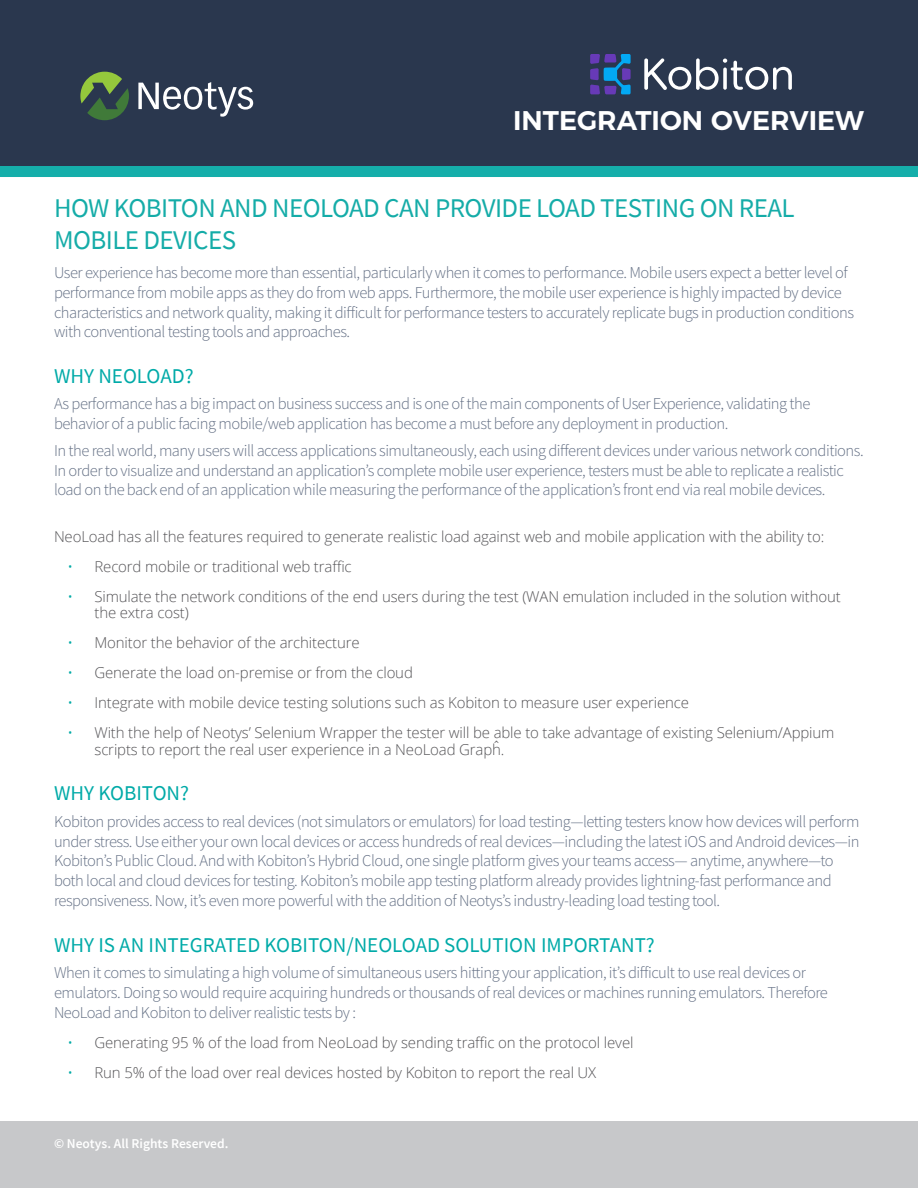
<style>
.page{position:relative;width:918px;height:1188px;background:#fff}
.page>*{position:absolute;margin:0;border:0;box-sizing:border-box;transform-origin:0 0}
.t1{font:27px/32.4px "Source Sans Pro";letter-spacing:-.02em;color:#15aca8}
.DATASHEET_in_header{font:600 27px "Montserrat";color:#fff}
.t2{font:21px "Source Sans Pro";color:#00aaa8}
.body_copy{font:300 16.5px/19.8px "Source Sans Pro";letter-spacing:-.03em;color:#636f84}
.body_copy-2{font:300 15px/16.5px "Open Sans";letter-spacing:-.01em;color:#575659}
.t3{font:600 13.5px "Source Sans Pro";color:#fff}
.s1{color:#00aaa6}
</style>
<div class="page">
<div style="left:0;top:1121px;width:918px;height:67px;background:#c7c8ca"></div>
<div style="left:0;top:0;width:918px;height:166px;background:#2a374e"></div>
<svg style="left:80px;top:72px;width:49px;height:48px;background:#486944"></svg>
<svg style="left:138px;top:82px;width:115px;height:35px"></svg>
<div style="left:0;top:166px;width:918px;height:11px;background:#15aeaa"></div>
<svg style="left:590px;top:54px;width:41px;height:40px;background:#345398"></svg>
<svg style="left:644px;top:58px;width:148px;height:32px"></svg>
<p class="DATASHEET_in_header" style="left:513px;top:99px;width:352px">INTEGRATION OVERVIEW</p>
<h1 class="t1" style="left:54px;top:191px;width:742px">HOW KOBITON AND NEOLOAD CAN PROVIDE LOAD TESTING ON REAL<br>MOBILE DEVICES</h1>
<p class="body_copy" style="left:54px;top:263px;width:802px">User experience has become more than essential, particularly when it comes to performance. Mobile users expect a better level of performance from mobile apps as they do from web apps. Furthermore, the mobile user experience is highly impacted by device characteristics and network quality, making it difficult for performance testers to accurately replicate bugs in production conditions with conventional testing tools and approaches.</p>
<h2 class="t2" style="left:54px;top:363px;width:141px">WHY NEOLOAD?</h2>
<p class="body_copy" style="left:54px;top:394px;width:758px">As performance has a big impact on business success and is one of the main components of User Experience, validating the behavior of a public facing mobile/web application has become a must before any deployment in production.</p>
<p class="body_copy" style="left:54px;top:440px;width:811px">In the real world, many users will access applications simultaneously, each using different devices under various network conditions.<br>In order to visualize and understand an application’s complete mobile user experience, testers must be able to replicate a realistic load on the back end of an application while measuring the performance of the application’s front end via real mobile devices.</p>
<p class="body_copy-2" style="left:54px;top:528px;width:772px">NeoLoad has all the features required to generate realistic load against web and mobile application with the ability to:</p>
<p class="body_copy-2" style="left:68px;top:558px;width:286px"><span class="s1">•</span> Record mobile or traditional web traffic</p>
<p class="body_copy-2" style="left:94px;top:588px;width:748px;text-indent:-27px"><span class="s1">•</span> Simulate the network conditions of the end users during the test (WAN emulation included in the solution without the extra cost)</p>
<p class="body_copy-2" style="left:68px;top:634px;width:294px"><span class="s1">•</span> Monitor the behavior of the architecture</p>
<p class="body_copy-2" style="left:68px;top:664px;width:347px"><span class="s1">•</span> Generate the load on-premise or from the cloud</p>
<p class="body_copy-2" style="left:68px;top:694px;width:623px"><span class="s1">•</span> Integrate with mobile device testing solutions such as Kobiton to measure user experience</p>
<p class="body_copy-2" style="left:94px;top:724px;width:741px;text-indent:-27px"><span class="s1">•</span> With the help of Neotys’ Selenium Wrapper the tester will be able to take advantage of existing Selenium/Appium scripts to report the real user experience in a NeoLoad Grapĥ.</p>
<h2 class="t2" style="left:54px;top:780px;width:137px">WHY KOBITON?</h2>
<p class="body_copy" style="left:54px;top:812px;width:807px">Kobiton provides access to real devices (not simulators or emulators) for load testing—letting testers know how devices will perform under stress. Use either your own local devices or access hundreds of real devices—including the latest iOS and Android devices—in Kobiton’s Public Cloud. And with Kobiton’s Hybrid Cloud, one single platform gives your teams access— anytime, anywhere—to both local and cloud devices for testing. Kobiton’s mobile app testing platform already provides lightning-fast performance and responsiveness. Now, it’s even more powerful with the addition of Neotys’s industry-leading load testing tool.</p>
<h2 class="t2" style="left:54px;top:931px;width:602px">WHY IS AN INTEGRATED KOBITON/NEOLOAD SOLUTION IMPORTANT?</h2>
<p class="body_copy" style="left:54px;top:963px;width:775px">When it comes to simulating a high volume of simultaneous users hitting your application, it’s difficult to use real devices or emulators. Doing so would require acquiring hundreds or thousands of real devices or machines running emulators. Therefore<br>NeoLoad and Kobiton to deliver realistic tests by :</p>
<p class="body_copy-2" style="left:68px;top:1034px;width:567px"><span class="s1">•</span> Generating 95 % of the load from NeoLoad by sending traffic on the protocol level</p>
<p class="body_copy-2" style="left:68px;top:1064px;width:530px"><span class="s1">•</span> Run 5% of the load over real devices hosted by Kobiton to report the real UX</p>
<p class="t3" style="left:54px;top:1135px;width:176px">© Neotys. All Rights Reserved.</p>
</div>
